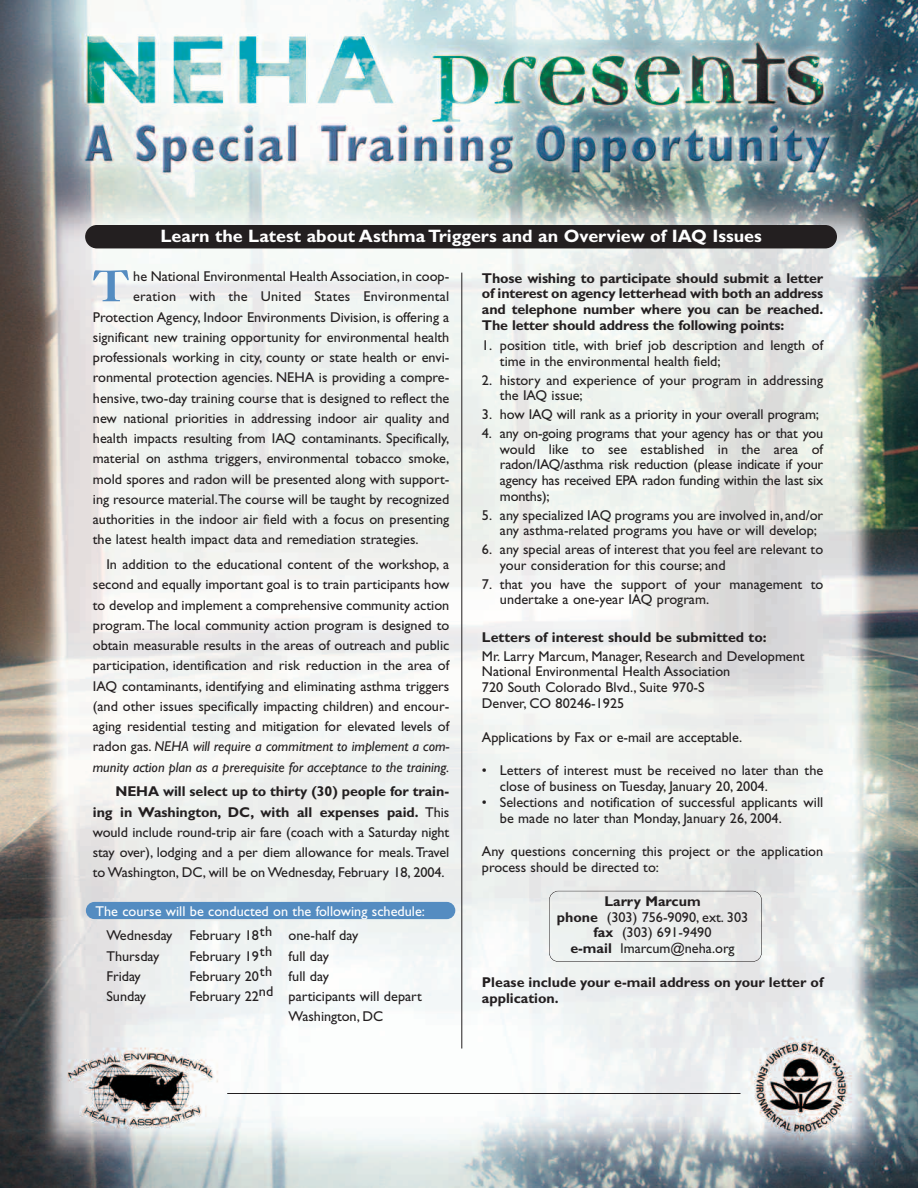
<style>
.page{position:relative;width:918px;height:1188px;background:#fff}
.page>*{position:absolute;margin:0;border:0;box-sizing:border-box;transform-origin:0 0}
.t1{font:700 72.75px "Democratica";color:#548cc1}
.t2{font:700 18px "Gill Sans";color:#fff}
.t3{font:14.25px/15.8px "Gill Sans";color:#231f20}
.t4{font:700 14.25px/15.8px "Gill Sans";color:#231f20;text-align:justify}
.t5{font:14.25px "Gill Sans";color:#fff}
.t6{font:14.25px "Gill Sans";letter-spacing:.02em;color:#231f20}
.s1{font-weight:700}
.s2{font-style:italic}
</style>
<div class="page">
<img style="left:0;top:0;width:918px;height:1188px">
<div style="left:86px;top:902px;width:369px;height:17px;background:#548cc1;border-radius:9px"></div>
<div style="left:549px;top:891px;width:213px;height:71px;border:1px solid #231f20;border-radius:9px"></div>
<div style="left:85px;top:225px;width:752px;height:23px;background:#231f20;border-radius:12px"></div>
<hr style="left:461px;top:273px;width:1px;height:776px;background:#231f20">
<hr style="left:227px;top:1093px;width:514px;height:1px;background:#231f20">
<p class="t2" style="left:160px;top:229px;width:603px">Learn the Latest about Asthma Triggers and an Overview of IAQ Issues</p>
<p class="t4" style="left:482px;top:271px;width:343px">Those wishing to participate should submit a letter of interest on agency letterhead with both an address and telephone number where you can be reached.<br>The letter should address the following points:</p>
<p class="t3" style="left:500px;top:339px;width:325px;text-indent:-18px">1. position title, with brief job description and length of time in the environmental health field;</p>
<p class="t3" style="left:500px;top:373px;width:325px;text-indent:-18px">2. history and experience of your program in addressing the IAQ issue;</p>
<p class="t3" style="left:482px;top:408px;width:339px">3. how IAQ will rank as a priority in your overall program;</p>
<p class="t3" style="left:500px;top:426px;width:325px;text-align:justify;text-indent:-18px">4. any on-going programs that your agency has or that you would like to see established in the area of radon/IAQ/asthma risk reduction (please indicate if your agency has received EPA radon funding within the last six months);</p>
<p class="t3" style="left:500px;top:508px;width:325px;text-indent:-18px">5. any specialized IAQ programs you are involved in, and/or any asthma-related programs you have or will develop;</p>
<p class="t3" style="left:500px;top:543px;width:325px;text-indent:-18px">6. any special areas of interest that you feel are relevant to your consideration for this course; and</p>
<p class="t3" style="left:500px;top:577px;width:325px;text-indent:-18px">7. that you have the support of your management to undertake a one-year IAQ program.</p>
<p class="t4" style="left:482px;top:630px;width:286px">Letters of interest should be submitted to:</p>
<p class="t3" style="left:482px;top:649px;width:324px">Mr. Larry Marcum, Manager, Research and Development National Environmental Health Association<br>720 South Colorado Blvd., Suite 970-S<br>Denver, CO 80246-1925</p>
<p class="t3" style="left:482px;top:730px;width:262px">Applications by Fax or e-mail are acceptable.</p>
<p class="t3" style="left:500px;top:764px;width:325px;text-indent:-18px">• Letters of interest must be received no later than the close of business on Tuesday, January 20, 2004.</p>
<p class="t3" style="left:500px;top:795px;width:325px;text-indent:-18px">• Selections and notification of successful applicants will be made no later than Monday, January 26, 2004.</p>
<p class="t3" style="left:482px;top:845px;width:343px">Any questions concerning this project or the application process should be directed to:</p>
<p class="t3" style="left:557px;top:894px;width:193px;text-align:center"><span class="s1">Larry Marcum<br>phone</span> (303) 756-9090, ext. 303 <span class="s1">fax</span> (303) 691-9490<br><span class="s1">e-mail</span> lmarcum@neha.org</p>
<p class="t4" style="left:482px;top:975px;width:343px">Please include your e-mail address on your letter of application.</p>
<h1 class="t1" style="left:93px;top:234px;width:38px">T</h1>
<p class="t3" style="left:133px;top:270px;width:318px">he National Environmental Health Association, in coop-</p>
<p class="t6" style="left:133px;top:291px;width:318px">eration with the United States Environmental</p>
<p class="t3" style="left:93px;top:310px;width:358px">Protection Agency, Indoor Environments Division, is offering a</p>
<p class="t3" style="left:93px;top:330px;width:358px">significant new training opportunity for environmental health</p>
<p class="t3" style="left:93px;top:351px;width:358px">professionals working in city, county or state health or envi-</p>
<p class="t3" style="left:93px;top:371px;width:358px">ronmental protection agencies. NEHA is providing a compre-</p>
<p class="t3" style="left:93px;top:391px;width:358px">hensive, two-day training course that is designed to reflect the</p>
<p class="t3" style="left:93px;top:411px;width:358px">new national priorities in addressing indoor air quality and</p>
<p class="t3" style="left:93px;top:432px;width:358px">health impacts resulting from IAQ contaminants. Specifically,</p>
<p class="t3" style="left:93px;top:452px;width:358px">material on asthma triggers, environmental tobacco smoke,</p>
<p class="t3" style="left:93px;top:472px;width:358px">mold spores and radon will be presented along with support-</p>
<p class="t3" style="left:93px;top:492px;width:358px">ing resource material.The course will be taught by recognized</p>
<p class="t3" style="left:93px;top:513px;width:358px">authorities in the indoor air field with a focus on presenting</p>
<p class="t3" style="left:93px;top:533px;width:327px">the latest health impact data and remediation strategies.</p>
<p class="t3" style="left:93px;top:555px;width:358px;line-height:20.2px;text-align:justify;text-indent:14px">In addition to the educational content of the workshop, a second and equally important goal is to train participants how to develop and implement a comprehensive community action program.The local community action program is designed to obtain measurable results in the areas of outreach and public participation, identification and risk reduction in the area of IAQ contaminants, identifying and eliminating asthma triggers (and other issues specifically impacting children) and encour&shy;aging residential testing and mitigation for elevated levels of radon gas. <span class="s2">NEHA will require a commitment to implement a com&shy;munity action plan as a prerequisite for acceptance to the training.</span></p>
<p class="t3" style="left:93px;top:783px;width:358px;line-height:20.2px;text-align:justify;text-indent:22px"><span class="s1">NEHA will select up to thirty (30) people for train&shy;ing in Washington, DC, with all expenses paid.</span> This would include round-trip air fare (coach with a Saturday night stay over), lodging and a per diem allowance for meals.Travel to Washington, DC, will be on Wednesday, February 18, 2004.</p>
<p class="t5" style="left:95px;top:905px;width:331px">The course will be conducted on the following schedule:</p>
<p class="t3" style="left:106px;top:927px;width:253px;line-height:20.2px">Wednesday February 18th one-half day<br>Thursday</p>
<p class="t3" style="left:190px;top:949px;width:141px">February 19th full day</p>
<p class="t3" style="left:106px;top:969px;width:36px">Friday</p>
<p class="t3" style="left:189px;top:969px;width:141px">February 20th full day</p>
<p class="t3" style="left:106px;top:990px;width:41px">Sunday</p>
<p class="t3" style="left:289px;top:987px;width:135px;line-height:20.2px;text-indent:-99px">February 22nd participants will depart<br>Washington, DC</p>
</div>
